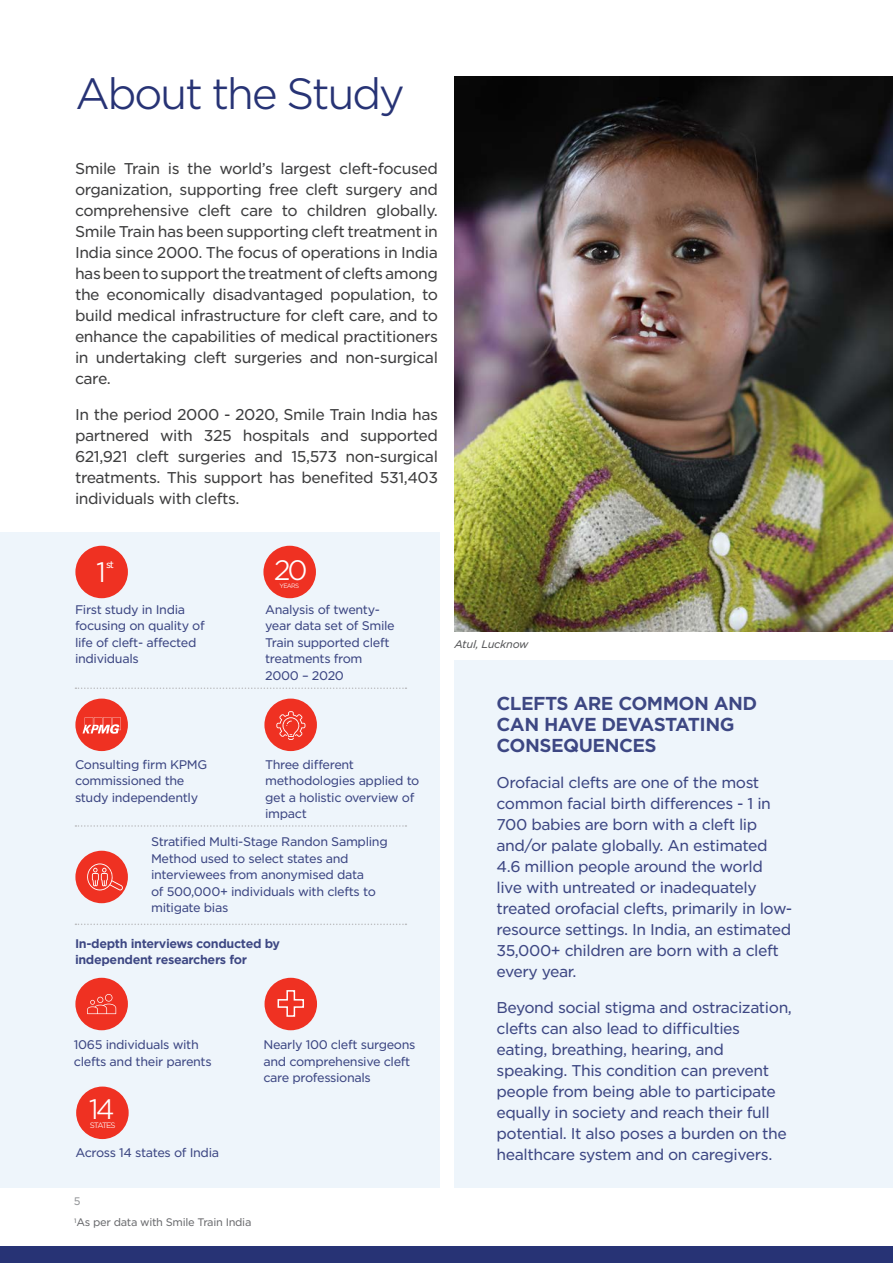
<style>
.page{position:relative;width:893px;height:1263px;background:#fff}
.page>*{position:absolute;margin:0;border:0;box-sizing:border-box;transform-origin:0 0}
.t1{font:300 42px "Gotham S Sm";letter-spacing:-.06em;color:#273375}
.Body{font:300 27px "Gotham S Sm";color:#fff}
.t2{font:700 18px/21px "Gotham S Sm";letter-spacing:-.03em;color:#3d4783}
.Body-2{font:15px/21px "Gotham S Sm";letter-spacing:-.03em;color:#3e3e3f;text-align:justify}
.Body-3{font:15px/21px "Gotham S Sm";letter-spacing:-.03em;color:#3d4783}
.Body-4{font:12px/16.5px "Gotham S Sm";letter-spacing:-.03em;color:#3d4783}
.Body-5{font:700 12px/16.5px "Gotham S Sm";letter-spacing:-.03em;color:#3d4783}
.Body-6{font:10.5px "Gotham S Sm";letter-spacing:-.03em;color:#6c6d70}
.Body-7{font:italic 10.5px "Gotham S Sm";letter-spacing:-.03em;color:#57585a}
.t3{font:10.5px "Gotham S Sm";color:#939598}
.Body-8{font:9.6px "Gotham S Sm";color:#fff}
.Body-9{font:300 7.5px "Gotham S Sm";letter-spacing:-.13em;color:#fff}
.Body-10{font:300 6px "Gotham S Sm";letter-spacing:-.12em;color:#fff}
</style>
<div class="page">
<div style="left:0;top:1246px;width:893px;height:17px;background:#273375"></div>
<div style="left:454px;top:661px;width:439px;height:527px;background:#eef5fb"></div>
<div style="left:0;top:532px;width:439px;height:656px;background:#eef5fb"></div>
<img style="left:454px;top:76px;width:439px;height:555px">
<div style="left:75px;top:546px;width:53px;height:52px;background:#ef3122;border-radius:50%"></div>
<div style="left:75px;top:698px;width:53px;height:53px;background:#ef3122;border-radius:50%"></div>
<div style="left:75px;top:851px;width:53px;height:52px;background:#ef3122;border-radius:50%"></div>
<div style="left:264px;top:698px;width:53px;height:53px;background:#ef3122;border-radius:50%"></div>
<div style="left:263px;top:546px;width:53px;height:52px;background:#ef3122;border-radius:50%"></div>
<div style="left:76px;top:1086px;width:53px;height:53px;background:#ef3122;border-radius:50%"></div>
<svg style="left:83px;top:717px;width:38px;height:17px"></svg>
<svg style="left:276px;top:711px;width:29px;height:29px"></svg>
<svg style="left:87px;top:863px;width:36px;height:28px"></svg>
<div style="left:75px;top:978px;width:53px;height:52px;background:#ef3122;border-radius:50%"></div>
<svg style="left:87px;top:994px;width:29px;height:20px"></svg>
<svg style="left:75px;top:687px;width:331px;height:2px"></svg>
<svg style="left:75px;top:825px;width:331px;height:2px"></svg>
<svg style="left:75px;top:923px;width:331px;height:2px"></svg>
<div style="left:265px;top:978px;width:52px;height:52px;background:#ef3122;border-radius:50%"></div>
<svg style="left:277px;top:990px;width:27px;height:27px"></svg>
<p class="t1" style="left:75px;top:65px;width:332px">About the Study</p>
<p class="Body-2" style="left:75px;top:158px;width:365px">Smile Train is the world’s largest cleft-focused organization, supporting free cleft surgery and comprehensive cleft care to children globally.<br>Smile Train has been supporting cleft treatment in India since 2000. The focus of operations in India has been to support the treatment of clefts among the economically disadvantaged population, to build medical infrastructure for cleft care, and to enhance the capabilities of medical practitioners in undertaking cleft surgeries and non-surgical care.</p>
<p class="Body-2" style="left:75px;top:404px;width:365px">In the period 2000 - 2020, Smile Train India has partnered with 325 hospitals and supported 621,921 cleft surgeries and 15,573 non-surgical treatments. This support has benefited 531,403 individuals with clefts.</p>
<p class="Body" style="left:96px;top:554px;width:12px">1</p>
<p class="Body-8" style="left:106px;top:558px;width:9px">st</p>
<p class="Body" style="left:274px;top:552px;width:36px">20</p>
<p class="Body-10" style="left:280px;top:581px;width:21px">YEARS</p>
<p class="Body-4" style="left:75px;top:601px;width:131px">First study in India focusing on quality of life of cleft- affected individuals</p>
<p class="Body-4" style="left:265px;top:601px;width:131px">Analysis of twenty&shy;year data set of Smile<br>Train supported cleft treatments from<br>2000 – 2020</p>
<p class="Body-4" style="left:75px;top:756px;width:134px">Consulting firm KPMG commissioned the study independently</p>
<p class="Body-4" style="left:265px;top:756px;width:156px">Three different methodologies applied to get a holistic overview of impact</p>
<p class="Body-4" style="left:151px;top:833px;width:238px">Stratified Multi-Stage Randon Sampling<br>Method used to select states and interviewees from anonymised data<br>of 500,000+ individuals with clefts to mitigate bias</p>
<p class="Body-5" style="left:75px;top:935px;width:207px">In-depth interviews conducted by independent researchers for</p>
<p class="Body-4" style="left:74px;top:1036px;width:139px">1065 individuals with clefts and their parents</p>
<p class="Body" style="left:89px;top:1091px;width:27px">14</p>
<p class="Body-9" style="left:90px;top:1120px;width:27px">STATES</p>
<p class="Body-4" style="left:75px;top:1144px;width:145px">Across 14 states of India</p>
<p class="Body-4" style="left:263px;top:1036px;width:154px">Nearly 100 cleft surgeons and comprehensive cleft care professionals</p>
<p class="t3" style="left:74px;top:1194px;width:8px">5</p>
<p class="Body-6" style="left:74px;top:1215px;width:179px"><sup>1</sup>As per data with Smile Train India</p>
<p class="Body-7" style="left:454px;top:637px;width:76px">Atul, Lucknow</p>
<h3 class="t2" style="left:496px;top:693px;width:262px">CLEFTS ARE COMMON AND<br>CAN HAVE DEVASTATING<br>CONSEQUENCES</h3>
<p class="Body-3" style="left:496px;top:772px;width:297px">Orofacial clefts are one of the most common facial birth differences - 1 in 700 babies are born with a cleft lip and/or palate globally. An estimated 4.6 million people around the world<br>live with untreated or inadequately treated orofacial clefts, primarily in low&shy;resource settings. In India, an estimated 35,000+ children are born with a cleft every year.</p>
<p class="Body-3" style="left:496px;top:997px;width:297px">Beyond social stigma and ostracization, clefts can also lead to difficulties eating, breathing, hearing, and speaking. This condition can prevent people from being able to participate equally in society and reach their full potential. It also poses a burden on the healthcare system and on caregivers.</p>
</div>
